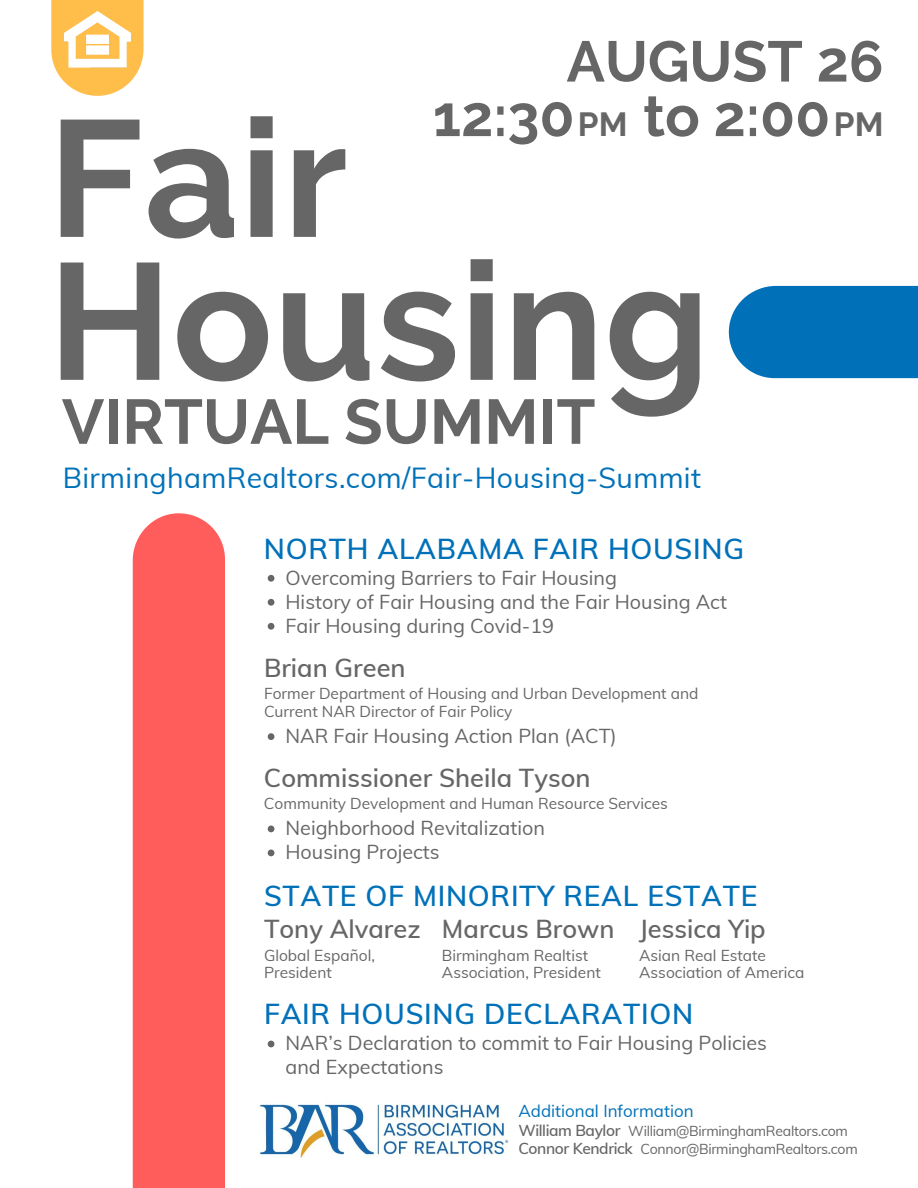
<style>
.page{position:relative;width:918px;height:1188px;background:#fff}
.page>*{position:absolute;margin:0;border:0;box-sizing:border-box;transform-origin:0 0}
.t1{font:700 165.3px/142.9px "Raleway";letter-spacing:.005em;color:#666}
.t2{font:700 62.85px "Raleway";color:#666}
.t3{font:700 57.3px "Raleway";color:#666}
.t4{font:700 33.3px "Raleway";color:#666}
.t5{font:28.35px "Muli";letter-spacing:.015em;color:#0071b9}
.t6{font:600 28.2px "Muli";letter-spacing:.025em;color:#0071b9}
.t7{font:600 25.35px "Muli";color:#666}
.t8{font:19.8px/24px "Muli";color:#666}
.t9{font:16.95px "Muli";color:#0071b9}
.t10{font:15.45px/17.2px "Muli";color:#666}
.t11{font:600 15.45px "Muli";letter-spacing:-.025em;color:#666}
.t12{font:14.1px/18.1px "Muli";letter-spacing:-.02em;color:#666}
</style>
<div class="page">
<div style="left:728px;top:286px;width:190px;height:92px;background:#0071b9"></div>
<svg style="left:51px;top:0;width:93px;height:96px"></svg>
<div style="left:133px;top:513px;width:92px;height:675px;background:#ff5c5c"></div>
<img style="left:260px;top:1104px;width:248px;height:53px">
<svg style="left:268px;top:826px;width:6px;height:6px"></svg>
<svg style="left:268px;top:850px;width:6px;height:6px"></svg>
<svg style="left:268px;top:575px;width:6px;height:7px"></svg>
<svg style="left:268px;top:599px;width:6px;height:7px"></svg>
<svg style="left:268px;top:623px;width:6px;height:7px"></svg>
<svg style="left:268px;top:1041px;width:6px;height:6px"></svg>
<img style="left:65px;top:11px;width:65px;height:58px">
<svg style="left:268px;top:733px;width:6px;height:7px"></svg>
<h3 class="t3" style="left:566px;top:28px;width:319px">AUGUST 26</h3>
<h3 class="t4" style="left:578px;top:105px;width:51px">PM</h3>
<h3 class="t4" style="left:834px;top:105px;width:51px">PM</h3>
<h3 class="t3" style="left:433px;top:82px;width:399px">12:30 to 2:00</h3>
<h1 class="t1" style="left:48px;top:107px;width:663px">Fair<br>Housing</h1>
<h2 class="t2" style="left:62px;top:385px;width:535px">VIRTUAL SUMMIT</h2>
<h3 class="t5" style="left:63px;top:459px;width:640px">BirminghamRealtors.com/Fair-Housing-Summit</h3>
<h3 class="t6" style="left:264px;top:531px;width:482px">NORTH ALABAMA FAIR HOUSING</h3>
<p class="t8" style="left:286px;top:565px;width:443px">Overcoming Barriers to Fair Housing<br>History of Fair Housing and the Fair Housing Act<br>Fair Housing during Covid-19</p>
<p class="t7" style="left:264px;top:652px;width:143px">Brian Green</p>
<p class="t10" style="left:264px;top:685px;width:436px">Former Department of Housing and Urban Development and<br>Current NAR Director of Fair Policy</p>
<p class="t8" style="left:286px;top:724px;width:333px">NAR Fair Housing Action Plan (ACT)</p>
<p class="t7" style="left:264px;top:761px;width:328px">Commissioner Sheila Tyson</p>
<p class="t8" style="left:286px;top:816px;width:261px">Neighborhood Revitalization<br>Housing Projects</p>
<p class="t10" style="left:264px;top:794px;width:406px">Community Development and Human Resource Services</p>
<h3 class="t6" style="left:264px;top:877px;width:495px">STATE OF MINORITY REAL ESTATE</h3>
<p class="t7" style="left:264px;top:913px;width:158px">Tony Alvarez</p>
<p class="t10" style="left:264px;top:947px;width:112px">Global Español,<br>President</p>
<p class="t7" style="left:442px;top:913px;width:174px">Marcus Brown</p>
<p class="t10" style="left:442px;top:947px;width:160px">Birmingham Realtist<br>Association, President</p>
<p class="t7" style="left:639px;top:913px;width:128px">Jessica Yip</p>
<p class="t10" style="left:639px;top:947px;width:167px">Asian Real Estate<br>Association of America</p>
<h3 class="t6" style="left:264px;top:995px;width:431px">FAIR HOUSING DECLARATION</h3>
<p class="t8" style="left:286px;top:1031px;width:483px">NAR’s Declaration to commit to Fair Housing Policies and Expectations</p>
<p class="t9" style="left:518px;top:1100px;width:177px">Additional Information</p>
<p class="t11" style="left:518px;top:1138px;width:116px">Connor Kendrick</p>
<p class="t11" style="left:518px;top:1120px;width:104px">William Baylor</p>
<p class="t12" style="left:641px;top:1121px;width:219px;text-indent:-12px">William@BirminghamRealtors.com<br>Connor@BirminghamRealtors.com</p>
</div>
